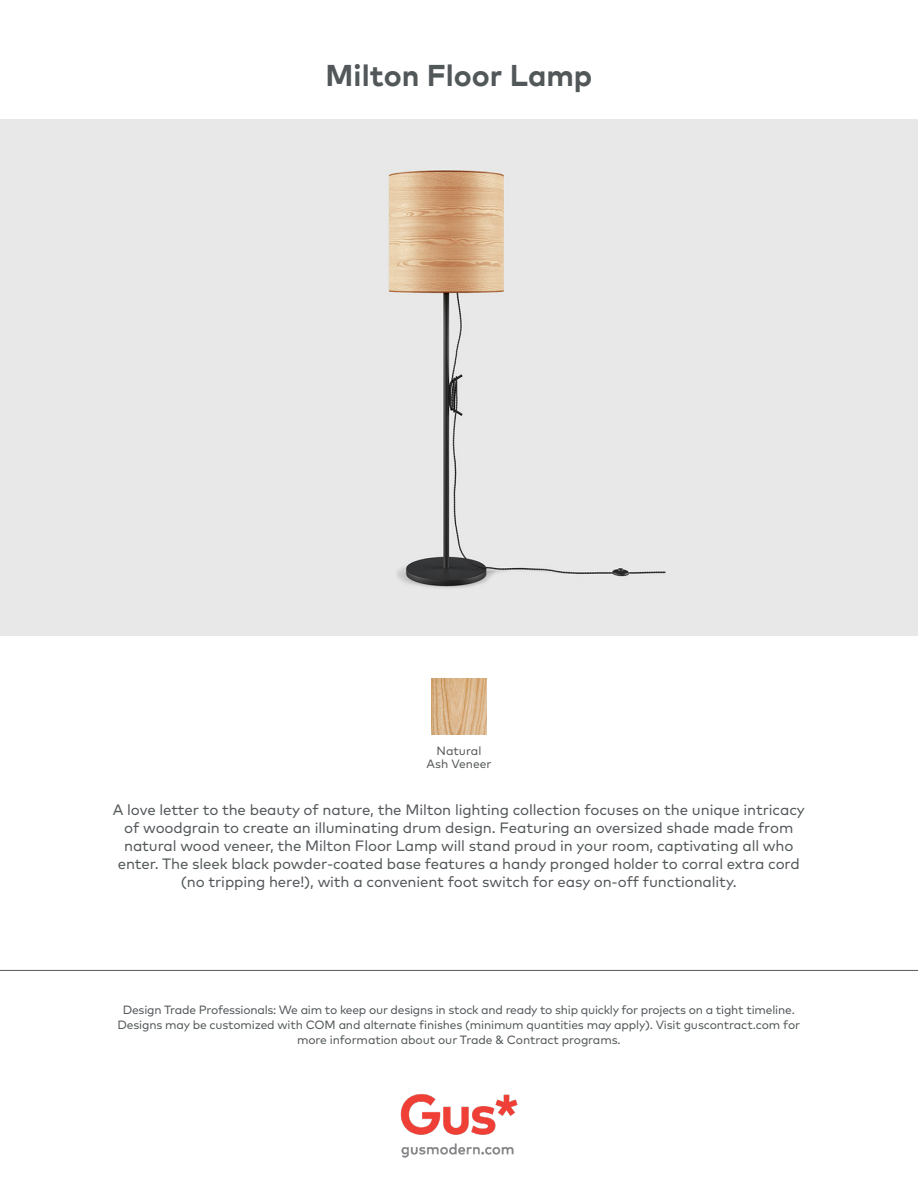
<style>
.page{position:relative;width:918px;height:1188px;background:#fff}
.page>*{position:absolute;margin:0;border:0;box-sizing:border-box;transform-origin:0 0}
.Product_Title{font:700 30px "Mark";color:#525759}
.Description{font:15px/18px "Mark Pro";letter-spacing:-.01em;color:#525759;text-align:center}
.t1{font:12px/15px "Mark Pro";letter-spacing:-.015em;color:#525759;text-align:center}
.t2{font:12px "Mark Pro";color:#545759}
</style>
<div class="page">
<img style="left:400px;top:1094px;width:118px;height:64px">
<div style="left:0;top:119px;width:918px;height:516px;background:#e8e8e8"></div>
<hr style="left:0;top:970px;width:918px;height:1px;background:#545759">
<img style="left:431px;top:679px;width:56px;height:55px">
<p class="Product_Title" style="left:326px;top:56px;width:268px">Milton Floor Lamp</p>
<p class="t2" style="left:437px;top:741px;width:46px">Natural</p>
<p class="t2" style="left:427px;top:755px;width:66px">Ash Veneer</p>
<p class="Description" style="left:113px;top:800px;width:693px">A love letter to the beauty of nature, the Milton lighting collection focuses on the unique intricacy of woodgrain to create an illuminating drum design. Featuring an oversized shade made from natural wood veneer, the Milton Floor Lamp will stand proud in your room, captivating all who enter. The sleek black powder-coated base features a handy pronged holder to corral extra cord (no tripping here!), with a convenient foot switch for easy on-off functionality.</p>
<p class="t1" style="left:118px;top:1001px;width:684px">Design Trade Professionals: We aim to keep our designs in stock and ready to ship quickly for projects on a tight timeline.<br>Designs may be customized with COM and alternate finishes (minimum quantities may apply). Visit guscontract.com for more information about our Trade &amp; Contract programs.</p>
</div>
